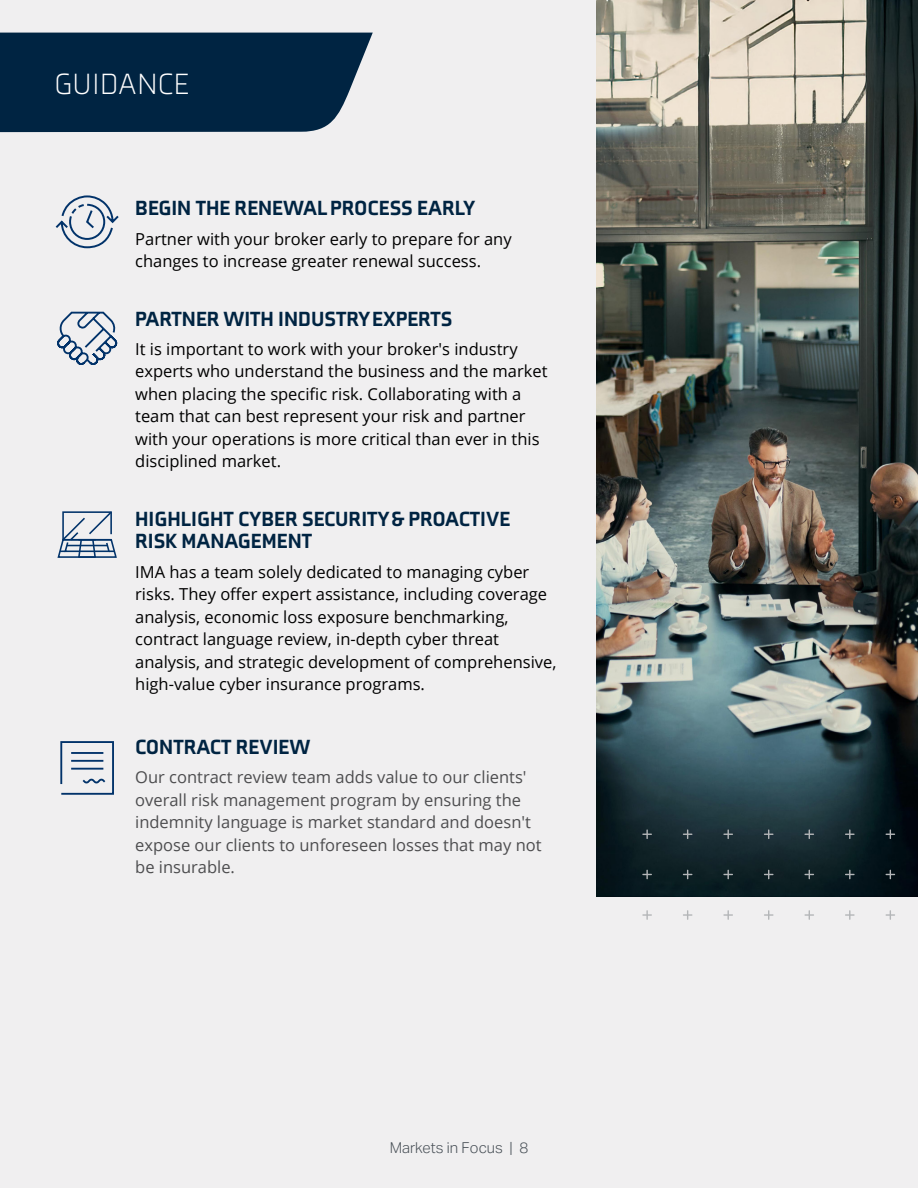
<style>
.page{position:relative;width:918px;height:1188px;background:#f0eff0}
.page>*{position:absolute;margin:0;border:0;box-sizing:border-box;transform-origin:0 0}
.t1{font:300 30px "Axia";color:#fff}
.t2{font:900 21px/22.5px "Axia";color:#002442}
.t3{font:16.5px/22.5px "Open Sans";color:#000}
.t4{font:16.5px/22.5px "Open Sans";color:#4d4d4f}
.t5{font:300 15px "Aktiv Grotesk";color:#464e55}
</style>
<div class="page">
<svg style="left:60px;top:741px;width:54px;height:54px"></svg>
<svg style="left:55px;top:195px;width:64px;height:54px"></svg>
<svg style="left:57px;top:311px;width:61px;height:54px"></svg>
<svg style="left:57px;top:511px;width:60px;height:47px"></svg>
<img style="left:597px;top:0;width:320px;height:896px">
<svg style="left:642px;top:829px;width:10px;height:10px"></svg>
<svg style="left:683px;top:829px;width:9px;height:10px"></svg>
<svg style="left:723px;top:829px;width:10px;height:10px"></svg>
<svg style="left:764px;top:829px;width:10px;height:10px"></svg>
<svg style="left:804px;top:829px;width:10px;height:10px"></svg>
<svg style="left:845px;top:829px;width:10px;height:10px"></svg>
<svg style="left:886px;top:829px;width:9px;height:10px"></svg>
<svg style="left:642px;top:870px;width:10px;height:9px"></svg>
<svg style="left:683px;top:870px;width:9px;height:9px"></svg>
<svg style="left:723px;top:870px;width:10px;height:9px"></svg>
<svg style="left:764px;top:870px;width:10px;height:9px"></svg>
<svg style="left:804px;top:870px;width:10px;height:9px"></svg>
<svg style="left:845px;top:870px;width:10px;height:9px"></svg>
<svg style="left:886px;top:870px;width:9px;height:9px"></svg>
<svg style="left:642px;top:910px;width:10px;height:10px"></svg>
<svg style="left:683px;top:910px;width:9px;height:10px"></svg>
<svg style="left:723px;top:910px;width:10px;height:10px"></svg>
<svg style="left:764px;top:910px;width:10px;height:10px"></svg>
<svg style="left:804px;top:910px;width:10px;height:10px"></svg>
<svg style="left:845px;top:910px;width:10px;height:10px"></svg>
<svg style="left:886px;top:910px;width:9px;height:10px"></svg>
<div style="left:0;top:33px;width:373px;height:99px;background:#002442"></div>
<hr style="left:917px;top:0;width:1px;height:1188px;background:#d5d5d8">
<h1 class="t1" style="left:54px;top:66px;width:137px">GUIDANCE</h1>
<p class="t2" style="left:135px;top:197px;width:342px">BEGIN THE RENEWAL PROCESS EARLY</p>
<p class="t3" style="left:135px;top:227px;width:378px">Partner with your broker early to prepare for any changes to increase greater renewal success.</p>
<p class="t2" style="left:135px;top:307px;width:319px">PARTNER WITH INDUSTRY EXPERTS</p>
<p class="t3" style="left:135px;top:337px;width:414px">It is important to work with your broker's industry experts who understand the business and the market when placing the specific risk. Collaborating with a team that can best represent your risk and partner with your operations is more critical than ever in this disciplined market.</p>
<p class="t2" style="left:135px;top:507px;width:377px">HIGHLIGHT CYBER SECURITY &amp; PROACTIVE<br>RISK MANAGEMENT</p>
<p class="t3" style="left:135px;top:560px;width:423px">IMA has a team solely dedicated to managing cyber risks. They offer expert assistance, including coverage analysis, economic loss exposure benchmarking, contract language review, in-depth cyber threat analysis, and strategic development of comprehensive, high-value cyber insurance programs.</p>
<p class="t2" style="left:135px;top:735px;width:177px">CONTRACT REVIEW</p>
<p class="t4" style="left:135px;top:766px;width:408px">Our contract review team adds value to our clients' overall risk management program by ensuring the indemnity language is market standard and doesn't expose our clients to unforeseen losses that may not be insurable.</p>
<p class="t5" style="left:390px;top:1139px;width:140px">Markets in Focus | 8</p>
</div>
